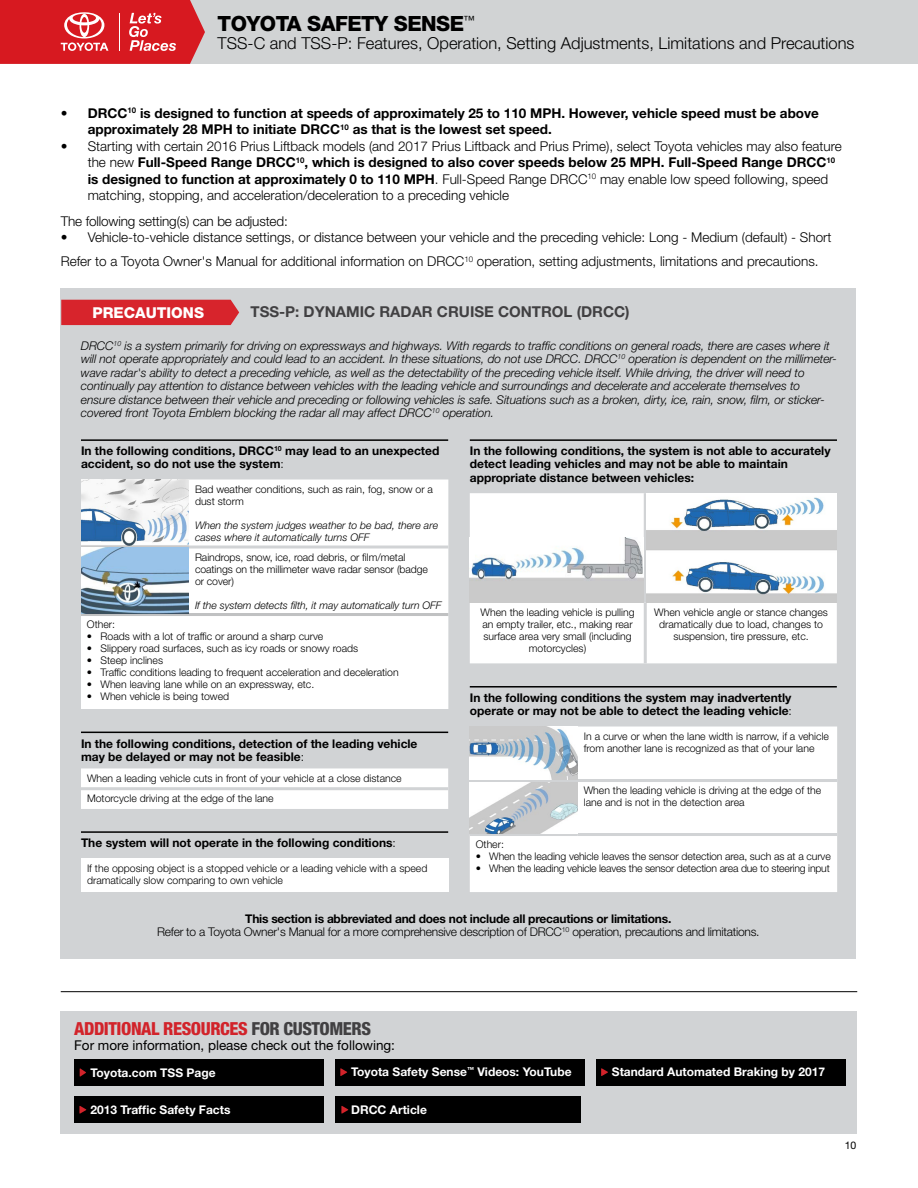
<style>
.page{position:relative;width:918px;height:1188px;background:#fff}
.page>*{position:absolute;margin:0;border:0;box-sizing:border-box;transform-origin:0 0}
.t1{font:800 21px "Helvetica Neue LT Std";letter-spacing:-.025em;color:#000}
.t2{font:800 condensed 18px "Helvetica Neue LT Std";letter-spacing:-.025em;color:#d2232a}
.t3{font:300 16.5px "Helvetica Neue LT Std";color:#000}
.t4{font:700 15px "Helvetica Neue LT Std";color:#414042}
.t5{font:800 15px "Helvetica Neue LT Std";color:#fff}
.t6{font:300 13.5px/16.5px "Helvetica Neue LT Std";color:#000}
.t7{font:700 13.5px/16.5px "Helvetica Neue LT Std";color:#000}
.t8{font:13.5px "Helvetica Neue LT Std";color:#000}
.t9{font:italic 300 12px/13.5px "Helvetica Neue LT Std";letter-spacing:-.005em;color:#000}
.t10{font:700 12px/13.5px "Helvetica Neue LT Std";color:#000}
.t11{font:300 12px/13.5px "Helvetica Neue LT Std";letter-spacing:-.02em;color:#000;text-align:center}
.t12{font:700 12px "Helvetica Neue LT Std";color:#fff}
.t13{font:300 10.5px/12px "Helvetica Neue LT Std";color:#000}
.t14{font:italic 300 10.5px/12px "Helvetica Neue LT Std";color:#000}
.t15{font:300 10.5px "Helvetica Neue LT Std";letter-spacing:-.02em;color:#000}
.t16{font:10.5px "Helvetica Neue LT Std";color:#000}
.t17{font:700 7.05px "Helvetica Neue LT Std";color:#fff}
.s1{font-weight:700}
.s2{font-weight:300}
.s3{color:#414042}
</style>
<div class="page">
<div style="left:0;top:0;width:918px;height:64px;background:#d1d3d4"></div>
<svg style="left:0;top:0;width:205px;height:64px;background:#d93238"></svg>
<div style="left:61px;top:289px;width:795px;height:670px;background:#d1d3d5"></div>
<div style="left:61px;top:300px;width:178px;height:25px;background:#d7242c"></div>
<hr style="left:81px;top:439px;width:367px;height:2px;background:#000">
<div style="left:470px;top:493px;width:367px;height:170px;background:#fff"></div>
<hr style="left:644px;top:493px;width:3px;height:110px;background:#d1d3d5">
<hr style="left:644px;top:603px;width:3px;height:60px;background:#d1d3d5">
<img style="left:470px;top:537px;width:174px;height:66px">
<img style="left:647px;top:493px;width:190px;height:110px">
<hr style="left:470px;top:439px;width:367px;height:2px;background:#000">
<hr style="left:470px;top:686px;width:367px;height:2px;background:#000">
<div style="left:81px;top:858px;width:367px;height:34px;background:#fff"></div>
<hr style="left:81px;top:831px;width:367px;height:2px;background:#000">
<div style="left:81px;top:768px;width:367px;height:41px;background:#fff"></div>
<hr style="left:81px;top:787px;width:367px;height:3px;background:#d1d3d5">
<hr style="left:81px;top:732px;width:367px;height:1px;background:#000">
<div style="left:81px;top:480px;width:367px;height:229px;background:#fff"></div>
<hr style="left:189px;top:546px;width:259px;height:3px;background:#d1d3d5">
<hr style="left:81px;top:613px;width:108px;height:3px;background:#c0c1c2">
<hr style="left:189px;top:613px;width:259px;height:3px;background:#c0c1c2">
<img style="left:81px;top:480px;width:108px;height:133px">
<div style="left:470px;top:727px;width:367px;height:165px;background:#fff"></div>
<hr style="left:470px;top:833px;width:108px;height:3px;background:#d1d3d5">
<hr style="left:578px;top:833px;width:259px;height:3px;background:#d1d3d5">
<hr style="left:470px;top:779px;width:108px;height:3px;background:#d1d3d5">
<hr style="left:578px;top:779px;width:259px;height:3px;background:#d1d3d5">
<img style="left:470px;top:727px;width:108px;height:52px">
<img style="left:470px;top:782px;width:108px;height:51px">
<div style="left:61px;top:1011px;width:796px;height:123px;background:#d1d3d5"></div>
<div style="left:596px;top:1059px;width:250px;height:27px;background:#000"></div>
<div style="left:335px;top:1059px;width:250px;height:27px;background:#000"></div>
<svg style="left:601px;top:1068px;width:7px;height:8px"></svg>
<svg style="left:340px;top:1068px;width:7px;height:8px"></svg>
<div style="left:74px;top:1059px;width:250px;height:27px;background:#000"></div>
<svg style="left:80px;top:1068px;width:6px;height:9px"></svg>
<div style="left:74px;top:1096px;width:250px;height:27px;background:#000"></div>
<div style="left:335px;top:1096px;width:246px;height:27px;background:#000"></div>
<svg style="left:79px;top:1106px;width:7px;height:8px"></svg>
<svg style="left:341px;top:1106px;width:7px;height:8px"></svg>
<hr style="left:61px;top:991px;width:796px;height:1px;background:#000">
<h1 class="t1" style="left:218px;top:11px;width:259px">TOYOTA SAFETY SENSE<sup>™</sup></h1>
<h3 class="t3" style="left:218px;top:33px;width:638px">TSS-C and TSS-P: Features, Operation, Setting Adjustments, Limitations and Precautions</h3>
<p class="t7" style="left:88px;top:104px;width:733px;text-indent:-27px">• DRCC<sup>10</sup> is designed to function at speeds of approximately 25 to 110 MPH. However, vehicle speed must be above approximately 28 MPH to initiate DRCC<sup>10</sup> as that is the lowest set speed.</p>
<p class="t6" style="left:88px;top:137px;width:755px;text-indent:-27px">• Starting with certain 2016 Prius Liftback models (and 2017 Prius Liftback and Prius Prime), select Toyota vehicles may also feature the new <span class="s1">Full-Speed Range DRCC</span><sup>10</sup><span class="s1">, which is designed to also cover speeds below 25 MPH. Full-Speed Range DRCC</span><sup>10 </sup><span class="s1">is designed to function at approximately 0 to 110 MPH</span>. Full-Speed Range DRCC<sup>10</sup> may enable low speed following, speed matching, stopping, and acceleration/deceleration to a preceding vehicle</p>
<p class="t6" style="left:61px;top:212px;width:229px">The following setting(s) can be adjusted:</p>
<p class="t6" style="left:61px;top:225px;width:772px;line-height:24px">• Vehicle-to-vehicle distance settings, or distance between your vehicle and the preceding vehicle: Long - Medium (default) - Short<br>Refer to a Toyota Owner's Manual for additional information on DRCC<sup>10</sup> operation, setting adjustments, limitations and precautions.</p>
<h3 class="t5" style="left:92px;top:303px;width:113px">PRECAUTIONS</h3>
<h3 class="t4" style="left:251px;top:303px;width:381px">TSS-P: DYNAMIC RADAR CRUISE CONTROL (DRCC)</h3>
<p class="t9" style="left:81px;top:339px;width:758px">DRCC<sup>10</sup> is a system primarily for driving on expressways and highways. With regards to traffic conditions on general roads, there are cases where it will not operate appropriately and could lead to an accident. In these situations, do not use DRCC. DRCC<sup>10</sup> operation is dependent on the millimeter&shy;wave radar's ability to detect a preceding vehicle, as well as the detectability of the preceding vehicle itself. While driving, the driver will need to continually pay attention to distance between vehicles with the leading vehicle and surroundings and decelerate and accelerate themselves to ensure distance between their vehicle and preceding or following vehicles is safe. Situations such as a broken, dirty, ice, rain, snow, film, or sticker&shy;covered front Toyota Emblem blocking the radar all may affect DRCC<sup>10</sup> operation.</p>
<p class="t10" style="left:81px;top:444px;width:360px">In the following conditions, DRCC<sup>10</sup> may lead to an unexpected accident, so do not use the system<span class="s2">:</span></p>
<p class="t10" style="left:470px;top:443px;width:362px">In the following conditions, the system is not able to accurately detect leading vehicles and may not be able to maintain appropriate distance between vehicles:</p>
<p class="t13" style="left:195px;top:483px;width:240px">Bad weather conditions, such as rain, fog, snow or a dust storm</p>
<p class="t14" style="left:195px;top:519px;width:245px">When the system judges weather to be bad, there are cases where it automatically turns OFF</p>
<p class="t13" style="left:195px;top:551px;width:235px">Raindrops, snow, ice, road debris, or film/metal coatings on the millimeter wave radar sensor (badge or cover)</p>
<p class="t14" style="left:195px;top:599px;width:248px">If the system detects filth, it may automatically turn OFF</p>
<p class="t13" style="left:481px;top:606px;width:156px;text-align:center">When the leading vehicle is pulling an empty trailer, etc., making rear surface area very small (including motorcycles)</p>
<p class="t13" style="left:654px;top:606px;width:175px;text-align:center">When vehicle angle or stance changes dramatically due to load, changes to suspension, tire pressure, etc.</p>
<p class="t10" style="left:470px;top:690px;width:324px">In the following conditions the system may inadvertently operate or may not be able to detect the leading vehicle<span class="s2">:</span></p>
<p class="t13" style="left:87px;top:618px;width:30px">Other:</p>
<p class="t13" style="left:87px;top:630px;width:238px">• Roads with a lot of traffic or around a sharp curve</p>
<p class="t13" style="left:87px;top:642px;width:273px">• Slippery road surfaces, such as icy roads or snowy roads</p>
<p class="t13" style="left:87px;top:654px;width:78px">• Steep inclines</p>
<p class="t13" style="left:87px;top:666px;width:313px">• Traffic conditions leading to frequent acceleration and deceleration</p>
<p class="t13" style="left:87px;top:678px;width:229px">• When leaving lane while on an expressway, etc.</p>
<p class="t13" style="left:87px;top:690px;width:144px">• When vehicle is being towed</p>
<p class="t10" style="left:81px;top:736px;width:338px">In the following conditions, detection of the leading vehicle may be delayed or may not be feasible<span class="s2">:</span></p>
<p class="t13" style="left:87px;top:768px;width:316px;line-height:20.2px">When a leading vehicle cuts in front of your vehicle at a close distance<br>Motorcycle driving at the edge of the lane</p>
<p class="t10" style="left:81px;top:836px;width:316px">The system will not operate in the following conditions<span class="s2">:</span></p>
<p class="t13" style="left:87px;top:862px;width:342px">If the opposing object is a stopped vehicle or a leading vehicle with a speed dramatically slow comparing to own vehicle</p>
<p class="t13" style="left:584px;top:730px;width:247px">In a curve or when the lane width is narrow, if a vehicle from another lane is recognized as that of your lane</p>
<p class="t13" style="left:584px;top:784px;width:239px">When the leading vehicle is driving at the edge of the lane and is not in the detection area</p>
<p class="t13" style="left:476px;top:838px;width:30px">Other:</p>
<p class="t13" style="left:476px;top:850px;width:357px">• When the leading vehicle leaves the sensor detection area, such as at a curve</p>
<p class="t15" style="left:476px;top:862px;width:356px">• When the leading vehicle leaves the sensor detection area due to steering input</p>
<p class="t11" style="left:157px;top:912px;width:604px"><span class="s1">This section is abbreviated and does not include all precautions or limitations.<br></span>Refer to a Toyota Owner's Manual for a more comprehensive description of DRCC<sup>10</sup> operation, precautions and limitations.</p>
<h2 class="t2" style="left:74px;top:1017px;width:298px">ADDITIONAL RESOURCES <span class="s3">FOR CUSTOMERS</span></h2>
<p class="t8" style="left:74px;top:1037px;width:322px">For more information, please check out the following:</p>
<p class="t12" style="left:351px;top:1065px;width:117px">Toyota Safety Sense</p>
<p class="t12" style="left:612px;top:1065px;width:215px">Standard Automated Braking by 2017</p>
<p class="t17" style="left:467px;top:1066px;width:8px">™</p>
<p class="t12" style="left:90px;top:1065px;width:127px">Toyota.com TSS Page</p>
<p class="t12" style="left:477px;top:1065px;width:96px">Videos: YouTube</p>
<p class="t12" style="left:90px;top:1102px;width:142px">2013 Traffic Safety Facts</p>
<p class="t12" style="left:351px;top:1102px;width:77px">DRCC Article</p>
<p class="t16" style="left:845px;top:1139px;width:13px">10</p>
</div>
